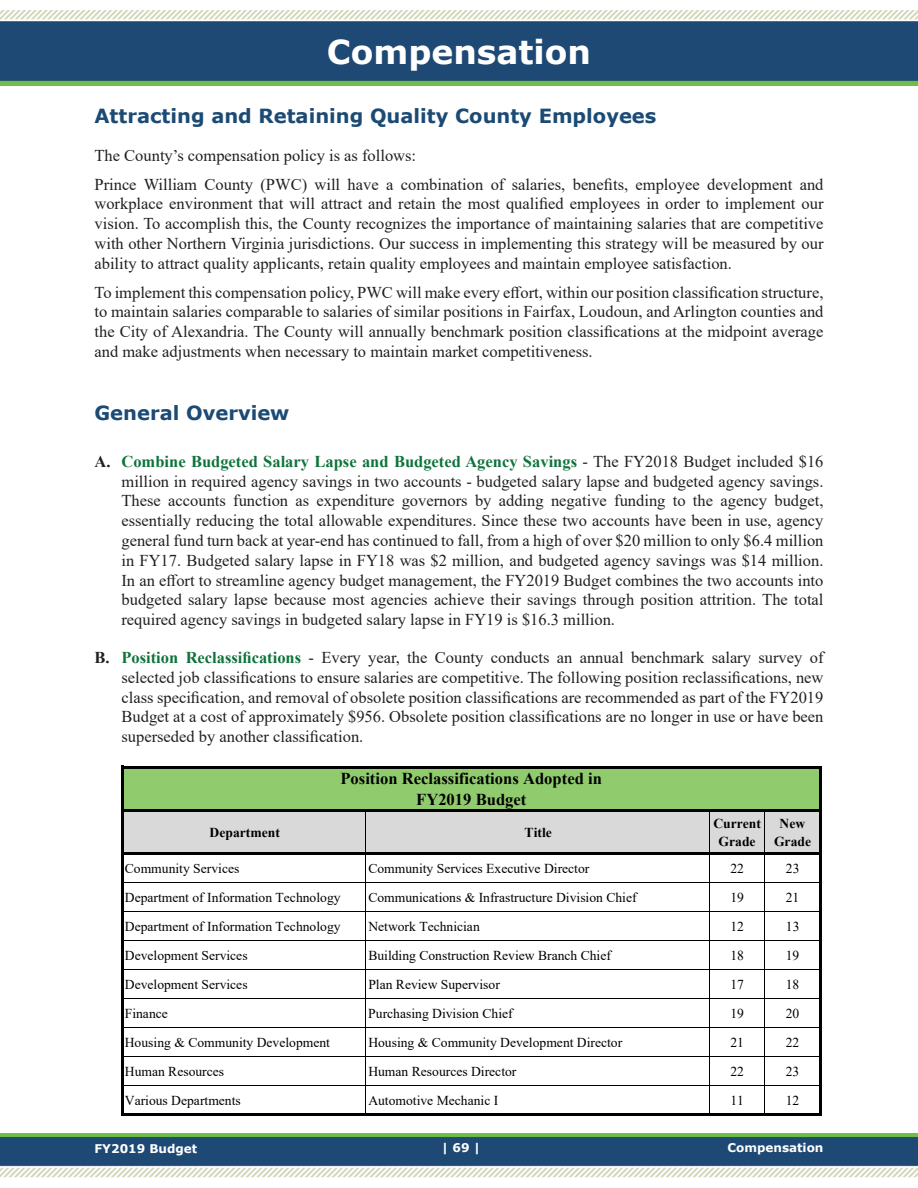
<style>
.page{position:relative;width:918px;height:1188px;background:#fff}
.page>*{position:absolute;margin:0;border:0;box-sizing:border-box;transform-origin:0 0}
.Head_1{font:700 33px "Verdana";color:#fff}
.Header_Text{font:700 19.5px "Verdana";color:#1b4a74}
.t1{font:700 16.65px/21px "Times New Roman";color:#000;text-align:center}
.Body_Text_Justified{font:16.5px/19.8px "Times New Roman";color:#231f20;text-align:justify}
.t2{font:13.65px "Times New Roman";color:#000}
.t3{font:700 13.65px/17.4px "Times New Roman";color:#000;text-align:center}
.t4{font:700 12px "Verdana";color:#fff}
.s1{font-weight:700}
.s2{font-weight:700;color:#0e733b}
</style>
<div class="page">
<img style="left:0;top:1134px;width:918px;height:44px">
<img style="left:0;top:11px;width:918px;height:74px">
<div style="left:123px;top:768px;width:697px;height:43px;background:#90cc6e"></div>
<div style="left:123px;top:811px;width:697px;height:43px;background:#d9d9d9"></div>
<hr style="left:366px;top:812px;width:1px;height:40px;background:#000">
<hr style="left:709px;top:812px;width:1px;height:40px;background:#000">
<hr style="left:765px;top:812px;width:1px;height:40px;background:#000">
<hr style="left:121px;top:766px;width:3px;height:350px;background:#000">
<hr style="left:819px;top:769px;width:3px;height:347px;background:#000">
<hr style="left:366px;top:855px;width:1px;height:258px;background:#000">
<hr style="left:709px;top:855px;width:1px;height:258px;background:#000">
<hr style="left:765px;top:855px;width:1px;height:258px;background:#000">
<hr style="left:124px;top:766px;width:698px;height:3px;background:#000">
<hr style="left:124px;top:809px;width:698px;height:3px;background:#000">
<hr style="left:124px;top:852px;width:698px;height:3px;background:#000">
<hr style="left:124px;top:883px;width:695px;height:1px;background:#000">
<hr style="left:124px;top:912px;width:695px;height:1px;background:#000">
<hr style="left:124px;top:941px;width:695px;height:1px;background:#000">
<hr style="left:124px;top:970px;width:695px;height:1px;background:#000">
<hr style="left:124px;top:999px;width:695px;height:1px;background:#000">
<hr style="left:124px;top:1028px;width:695px;height:1px;background:#000">
<hr style="left:124px;top:1056px;width:695px;height:1px;background:#000">
<hr style="left:124px;top:1085px;width:695px;height:1px;background:#000">
<hr style="left:124px;top:1113px;width:698px;height:3px;background:#000">
<p class="Head_1" style="left:327px;top:29px;width:266px">Compensation</p>
<p class="Header_Text" style="left:94px;top:102px;width:563px">Attracting and Retaining Quality County Employees</p>
<p class="Body_Text_Justified" style="left:94px;top:145px;width:323px">The County’s compensation policy is as follows:</p>
<p class="Body_Text_Justified" style="left:94px;top:174px;width:731px">Prince William County (PWC) will have a combination of salaries, benefits, employee development and workplace environment that will attract and retain the most qualified employees in order to implement our vision. To accomplish this, the County recognizes the importance of maintaining salaries that are competitive with other Northern Virginia jurisdictions. Our success in implementing this strategy will be measured by our ability to attract quality applicants, retain quality employees and maintain employee satisfaction.</p>
<p class="Body_Text_Justified" style="left:94px;top:282px;width:731px">To implement this compensation policy, PWC will make every effort, within our position classification structure, to maintain salaries comparable to salaries of similar positions in Fairfax, Loudoun, and Arlington counties and the City of Alexandria. The County will annually benchmark position classifications at the midpoint average and make adjustments when necessary to maintain market competitiveness.</p>
<p class="Header_Text" style="left:94px;top:399px;width:196px">General Overview</p>
<p class="Body_Text_Justified" style="left:122px;top:451px;width:704px;text-indent:-27px"><span class="s1">A.</span> <span class="s2">Combine Budgeted Salary Lapse and Budgeted Agency Savings</span> - The FY2018 Budget included $16 million in required agency savings in two accounts - budgeted salary lapse and budgeted agency savings.<br>These accounts function as expenditure governors by adding negative funding to the agency budget, essentially reducing the total allowable expenditures. Since these two accounts have been in use, agency general fund turn back at year-end has continued to fall, from a high of over $20 million to only $6.4 million in FY17. Budgeted salary lapse in FY18 was $2 million, and budgeted agency savings was $14 million.<br>In an effort to streamline agency budget management, the FY2019 Budget combines the two accounts into budgeted salary lapse because most agencies achieve their savings through position attrition. The total required agency savings in budgeted salary lapse in FY19 is $16.3 million.</p>
<p class="Body_Text_Justified" style="left:122px;top:647px;width:704px;text-indent:-27px"><span class="s1">B.</span> <span class="s2">Position Reclassifications</span> - Every year, the County conducts an annual benchmark salary survey of selected job classifications to ensure salaries are competitive. The following position reclassifications, new class specification, and removal of obsolete position classifications are recommended as part of the FY2019<br>Budget at a cost of approximately $956. Obsolete position classifications are no longer in use or have been superseded by another classification.</p>
<p class="t1" style="left:340px;top:767px;width:263px">Position Reclassifications Adopted in<br>FY2019 Budget</p>
<p class="t3" style="left:210px;top:824px;width:72px">Department</p>
<p class="t3" style="left:525px;top:824px;width:29px">Title</p>
<p class="t3" style="left:713px;top:815px;width:49px">Current<br>Grade</p>
<p class="t3" style="left:774px;top:815px;width:39px">New<br>Grade</p>
<p class="t2" style="left:125px;top:859px;width:116px">Community Services</p>
<p class="t2" style="left:368px;top:859px;width:223px">Community Services Executive Director</p>
<p class="t2" style="left:730px;top:859px;width:15px">22</p>
<p class="t2" style="left:786px;top:859px;width:15px">23</p>
<p class="t2" style="left:125px;top:888px;width:217px">Department of Information Technology</p>
<p class="t2" style="left:368px;top:888px;width:270px">Communications &amp; Infrastructure Division Chief</p>
<p class="t2" style="left:730px;top:888px;width:15px">19</p>
<p class="t2" style="left:786px;top:888px;width:15px">21</p>
<p class="t2" style="left:125px;top:917px;width:217px">Department of Information Technology</p>
<p class="t2" style="left:368px;top:917px;width:113px">Network Technician</p>
<p class="t2" style="left:730px;top:917px;width:15px">12</p>
<p class="t2" style="left:786px;top:917px;width:15px">13</p>
<p class="t2" style="left:125px;top:946px;width:124px">Development Services</p>
<p class="t2" style="left:368px;top:946px;width:244px">Building Construction Review Branch Chief</p>
<p class="t2" style="left:730px;top:946px;width:15px">18</p>
<p class="t2" style="left:786px;top:946px;width:15px">19</p>
<p class="t2" style="left:125px;top:975px;width:124px">Development Services</p>
<p class="t2" style="left:368px;top:975px;width:133px">Plan Review Supervisor</p>
<p class="t2" style="left:730px;top:975px;width:15px">17</p>
<p class="t2" style="left:786px;top:975px;width:15px">18</p>
<p class="t2" style="left:125px;top:1004px;width:45px">Finance</p>
<p class="t2" style="left:368px;top:1004px;width:146px">Purchasing Division Chief</p>
<p class="t2" style="left:730px;top:1004px;width:15px">19</p>
<p class="t2" style="left:786px;top:1004px;width:15px">20</p>
<p class="t2" style="left:125px;top:1032px;width:207px">Housing &amp; Community Development</p>
<p class="t2" style="left:368px;top:1032px;width:255px">Housing &amp; Community Development Director</p>
<p class="t2" style="left:730px;top:1032px;width:15px">21</p>
<p class="t2" style="left:786px;top:1032px;width:15px">22</p>
<p class="t2" style="left:125px;top:1061px;width:101px">Human Resources</p>
<p class="t2" style="left:368px;top:1061px;width:150px">Human Resources Director</p>
<p class="t2" style="left:730px;top:1061px;width:15px">22</p>
<p class="t2" style="left:786px;top:1061px;width:15px">23</p>
<p class="t2" style="left:125px;top:1090px;width:118px">Various Departments</p>
<p class="t2" style="left:368px;top:1090px;width:132px">Automotive Mechanic I</p>
<p class="t2" style="left:730px;top:1090px;width:15px">11</p>
<p class="t2" style="left:786px;top:1090px;width:15px">12</p>
<p class="t4" style="left:94px;top:1140px;width:104px">FY2019 Budget</p>
<p class="t4" style="left:442px;top:1140px;width:40px">| 69 |</p>
<p class="t4" style="left:727px;top:1139px;width:98px">Compensation</p>
</div>
